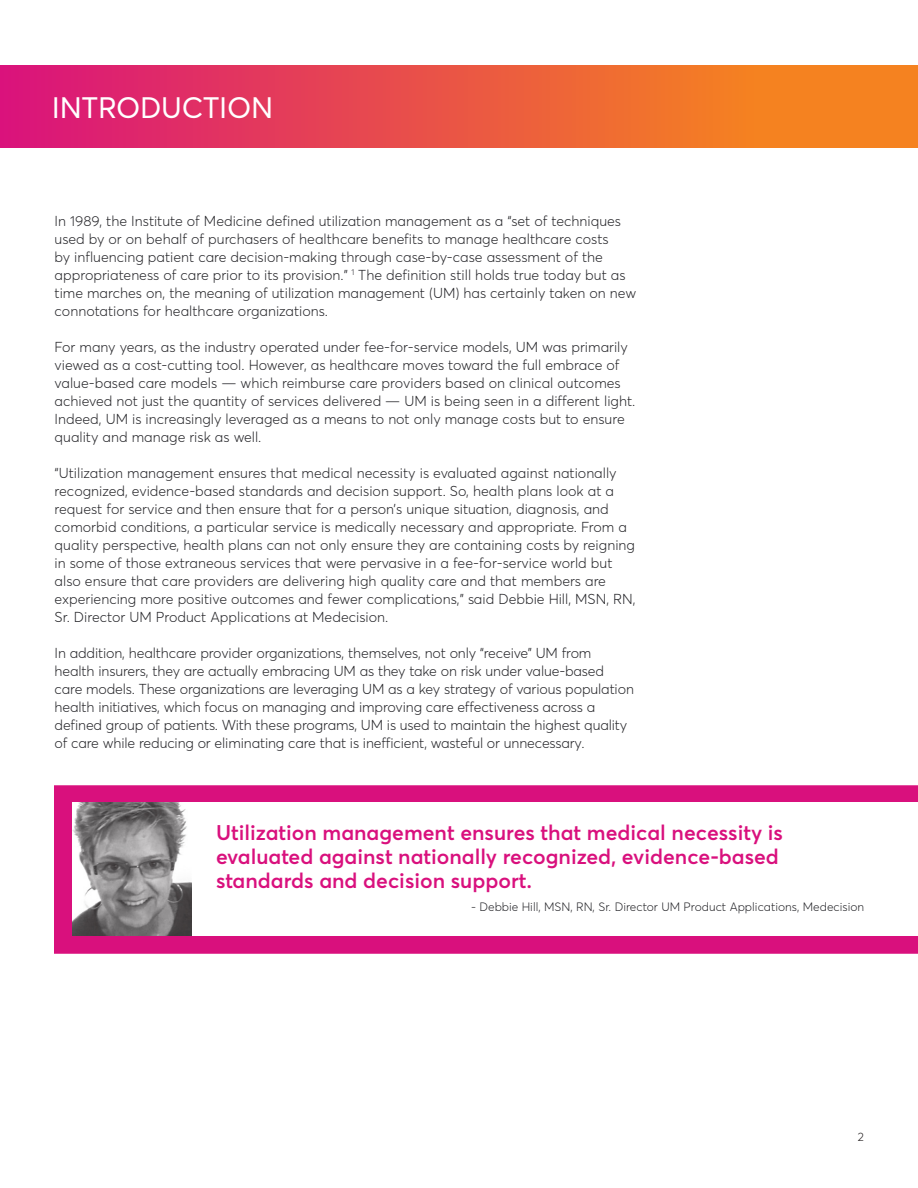
<style>
.page{position:relative;width:918px;height:1188px;background:#fff}
.page>*{position:absolute;margin:0;border:0;box-sizing:border-box;transform-origin:0 0}
.t1{font:29.25px "Averta";letter-spacing:-.01em;color:#fff}
.t2{font:600 21px/24px "Averta";color:#d9107d}
.t3{font:300 14.25px/18px "Averta";color:#252529}
.t4{font:300 12px "Averta";color:#252529}
.t5{font:300 12px "Averta";color:#231f20}
</style>
<div class="page">
<div style="left:0;top:66px;width:918px;height:82px;background:linear-gradient(to right,#da1579,#f99213)"></div>
<div style="left:54px;top:785px;width:864px;height:169px;background:#d9107d"></div>
<div style="left:73px;top:802px;width:845px;height:134px;background:#fff"></div>
<img style="left:72px;top:802px;width:119px;height:134px">
<p class="t1" style="left:52px;top:89px;width:223px">INTRODUCTION</p>
<p class="t3" style="left:55px;top:212px;width:583px">In 1989, the Institute of Medicine defined utilization management as a “set of techniques used by or on behalf of purchasers of healthcare benefits to manage healthcare costs<br>by influencing patient care decision-making through case-by-case assessment of the appropriateness of care prior to its provision.” <sup>1</sup> The definition still holds true today but as time marches on, the meaning of utilization management (UM) has certainly taken on new connotations for healthcare organizations.</p>
<p class="t3" style="left:55px;top:338px;width:582px">For many years, as the industry operated under fee-for-service models, UM was primarily viewed as a cost-cutting tool. However, as healthcare moves toward the full embrace of value-based care models — which reimburse care providers based on clinical outcomes achieved not just the quantity of services delivered — UM is being seen in a different light.<br>Indeed, UM is increasingly leveraged as a means to not only manage costs but to ensure quality and manage risk as well.</p>
<p class="t3" style="left:55px;top:464px;width:583px">“Utilization management ensures that medical necessity is evaluated against nationally recognized, evidence-based standards and decision support. So, health plans look at a request for service and then ensure that for a person’s unique situation, diagnosis, and comorbid conditions, a particular service is medically necessary and appropriate. From a quality perspective, health plans can not only ensure they are containing costs by reigning in some of those extraneous services that were pervasive in a fee-for-service world but also ensure that care providers are delivering high quality care and that members are experiencing more positive outcomes and fewer complications,” said Debbie Hill, MSN, RN, Sr. Director UM Product Applications at Medecision.</p>
<p class="t3" style="left:55px;top:644px;width:581px">In addition, healthcare provider organizations, themselves, not only “receive” UM from health insurers, they are actually embracing UM as they take on risk under value-based care models. These organizations are leveraging UM as a key strategy of various population health initiatives, which focus on managing and improving care effectiveness across a defined group of patients. With these programs, UM is used to maintain the highest quality of care while reducing or eliminating care that is inefficient, wasteful or unnecessary.</p>
<p class="t2" style="left:216px;top:821px;width:569px">Utilization management ensures that medical necessity is evaluated against nationally recognized, evidence-based standards and decision support.</p>
<p class="t4" style="left:471px;top:899px;width:395px">- Debbie Hill, MSN, RN, Sr. Director UM Product Applications, Medecision</p>
<p class="t5" style="left:858px;top:1129px;width:8px">2</p>
</div>
